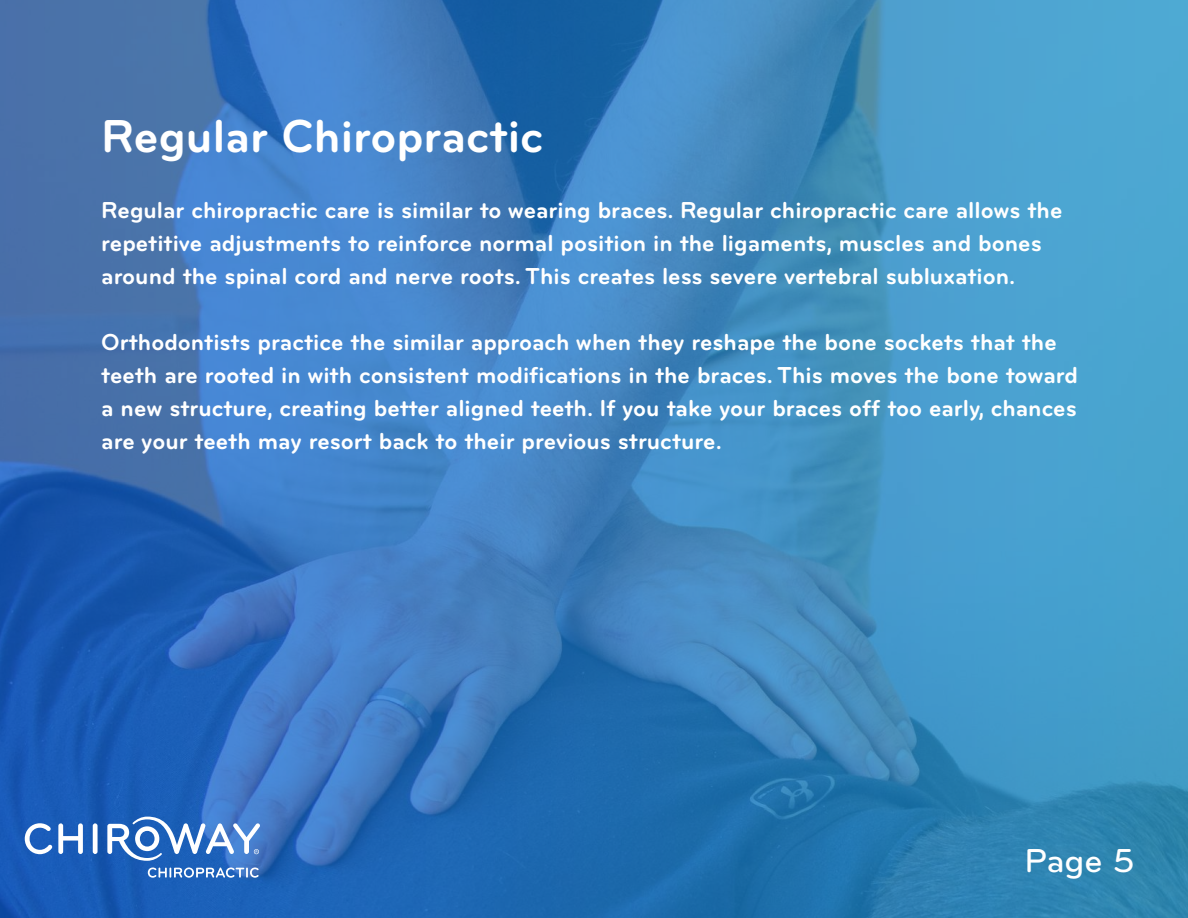
<style>
.page{position:relative;width:1188px;height:918px;background:#fff}
.page>*{position:absolute;margin:0;border:0;box-sizing:border-box;transform-origin:0 0}
.t1{font:700 48px "Bryant";color:#fff}
.t2{font:500 34.5px "Bryant";color:#fff}
.t3{font:700 24px/33px "Bryant";color:#fff}
</style>
<div class="page">
<img style="left:0;top:0;width:1188px;height:918px">
<svg style="left:25px;top:817px;width:235px;height:44px"></svg>
<svg style="left:148px;top:868px;width:111px;height:10px"></svg>
<h1 class="t1" style="left:101px;top:117px;width:444px">Regular Chiropractic</h1>
<p class="t3" style="left:101px;top:195px;width:963px">Regular chiropractic care is similar to wearing braces. Regular chiropractic care allows the repetitive adjustments to reinforce normal position in the ligaments, muscles and bones around the spinal cord and nerve roots. This creates less severe vertebral subluxation.</p>
<p class="t3" style="left:101px;top:327px;width:978px">Orthodontists practice the similar approach when they reshape the bone sockets that the teeth are rooted in with consistent modifications in the braces. This moves the bone toward a new structure, creating better aligned teeth. If you take your braces off too early, chances are your teeth may resort back to their previous structure.</p>
<h2 class="t2" style="left:1024px;top:846px;width:112px">Page 5</h2>
</div>
